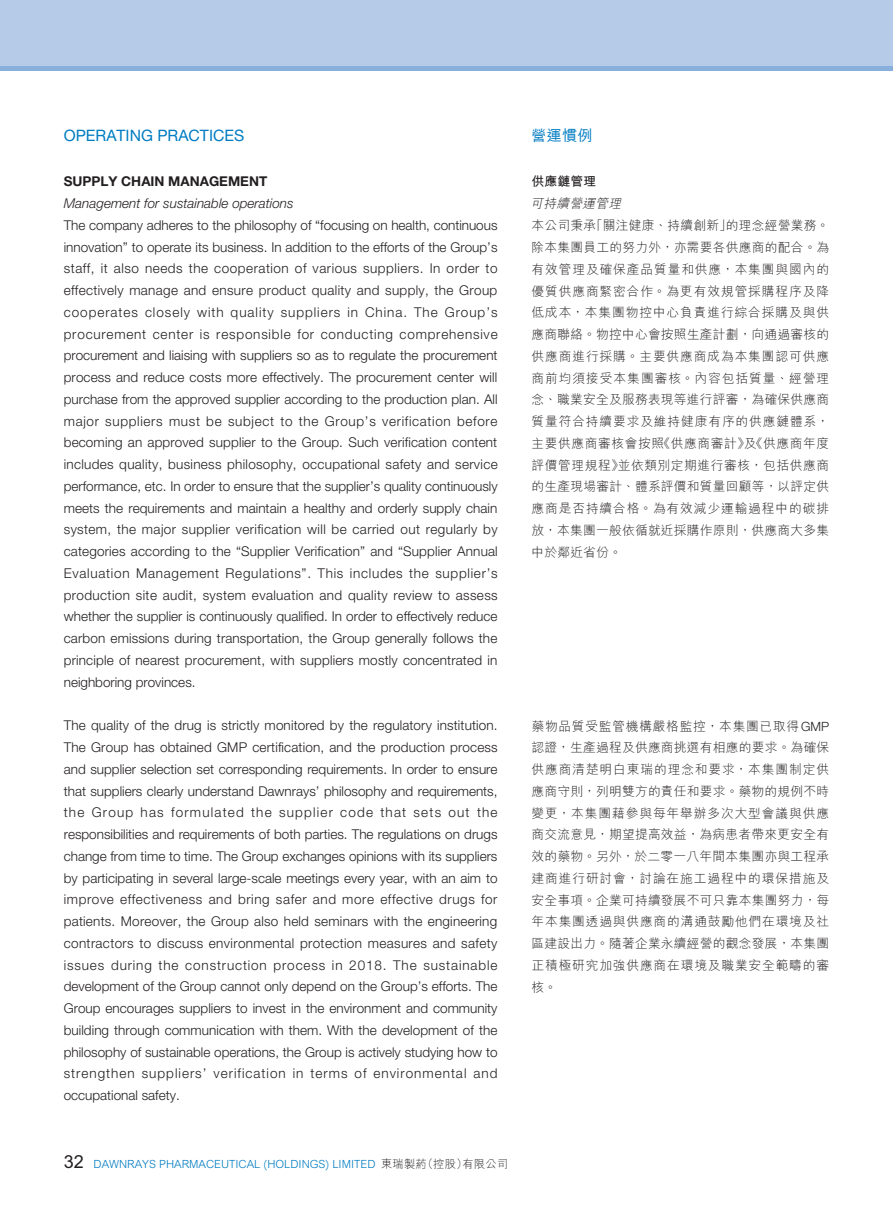
<style>
.page{position:relative;width:893px;height:1212px;background:#fff}
.page>*{position:absolute;margin:0;border:0;box-sizing:border-box;transform-origin:0 0}
._01_H1_E{font:15.75px "Helvetica Neue LT Std";color:#007cc2}
._001_H1_C{font:500 15px "M Hei HK";color:#007cc2}
._00_txt_E{font:300 13.5px/21.8px "Helvetica Neue LT Std";letter-spacing:.015em;color:#231f20;text-align:justify}
._03_H3_E{font:italic 300 13.5px "Helvetica Neue LT Std";color:#231f20}
._02_H2_E{font:700 13.5px "Helvetica Neue LT Std";color:#231f20}
._000_txt_C{font:300 12.75px/21.8px "M Hei HK";letter-spacing:.02em;color:#231f20;text-align:justify}
._003_H3_C{font:italic 300 12.75px "M Hei HK";color:#231f20}
._002_H2_C{font:700 12.75px "M Hei HK";letter-spacing:.02em;color:#231f20}
.t1{font:300 11.25px "M Hei HK";color:#007cc2}
.s1{font-weight:500;font-size:18px;color:#231f20}
.s2{color:#231f20}
.s3{font-family:"Helvetica Neue LT Std"}
</style>
<div class="page">
<div style="left:0;top:0;width:893px;height:67px;background:#b6cbe8"></div>
<hr style="left:0;top:67px;width:893px;height:4px;background:#89b0dc">
<p class="_01_H1_E" style="left:64px;top:126px;width:182px">OPERATING PRACTICES</p>
<p class="_02_H2_E" style="left:64px;top:172px;width:205px">SUPPLY CHAIN MANAGEMENT</p>
<p class="_03_H3_E" style="left:64px;top:195px;width:231px">Management for sustainable operations</p>
<p class="_00_txt_E" style="left:64px;top:214px;width:435px">The company adheres to the philosophy of “focusing on health, continuous innovation” to operate its business. In addition to the efforts of the Group’s staff, it also needs the cooperation of various suppliers. In order to effectively manage and ensure product quality and supply, the Group cooperates closely with quality suppliers in China. The Group’s procurement center is responsible for conducting comprehensive procurement and liaising with suppliers so as to regulate the procurement process and reduce costs more effectively. The procurement center will purchase from the approved supplier according to the production plan. All major suppliers must be subject to the Group’s verification before becoming an approved supplier to the Group. Such verification content includes quality, business philosophy, occupational safety and service performance, etc. In order to ensure that the supplier’s quality continuously meets the requirements and maintain a healthy and orderly supply chain system, the major supplier verification will be carried out regularly by categories according to the “Supplier Verification” and “Supplier Annual Evaluation Management Regulations”. This includes the supplier’s production site audit, system evaluation and quality review to assess whether the supplier is continuously qualified. In order to effectively reduce carbon emissions during transportation, the Group generally follows the principle of nearest procurement, with suppliers mostly concentrated in neighboring provinces.</p>
<p class="_00_txt_E" style="left:64px;top:714px;width:435px">The quality of the drug is strictly monitored by the regulatory institution.<br>The Group has obtained GMP certification, and the production process and supplier selection set corresponding requirements. In order to ensure that suppliers clearly understand Dawnrays’ philosophy and requirements, the Group has formulated the supplier code that sets out the responsibilities and requirements of both parties. The regulations on drugs change from time to time. The Group exchanges opinions with its suppliers by participating in several large-scale meetings every year, with an aim to improve effectiveness and bring safer and more effective drugs for patients. Moreover, the Group also held seminars with the engineering contractors to discuss environmental protection measures and safety issues during the construction process in 2018. The sustainable development of the Group cannot only depend on the Group’s efforts. The Group encourages suppliers to invest in the environment and community building through communication with them. With the development of the philosophy of sustainable operations, the Group is actively studying how to strengthen suppliers’ verification in terms of environmental and occupational safety.</p>
<p class="t1" style="left:64px;top:1158px;width:446px"><span class="s1">32</span> DAWNRAYS PHARMACEUTICAL (HOLDINGS) LIMITED <span class="s2">東瑞製葯（控股）有限公司</span></p>
<p class="_001_H1_C" style="left:531px;top:125px;width:62px">營運慣例</p>
<p class="_002_H2_C" style="left:531px;top:172px;width:66px">供應鏈管理</p>
<p class="_003_H3_C" style="left:530px;top:197px;width:95px">可持續營運管理</p>
<p class="_000_txt_C" style="left:531px;top:214px;width:299px">本公司秉承「關注健康、持續創新」的理念經營業務。除本集團員工的努力外，亦需要各供應商的配合。為有效管理及確保產品質量和供應，本集團與國內的優質供應商緊密合作。為更有效規管採購程序及降低成本，本集團物控中心負責進行綜合採購及與供應商聯絡。物控中心會按照生產計劃，向通過審核的供應商進行採購。主要供應商成為本集團認可供應商前均須接受本集團審核。內容包括質量、經營理念、職業安全及服務表現等進行評審，為確保供應商質量符合持續要求及維持健康有序的供應鏈體系，主要供應商審核會按照《供應商審計》及《供應商年度評價管理規程》並依類別定期進行審核，包括供應商的生產現場審計、體系評價和質量回顧等，以評定供應商是否持續合格。為有效減少運輸過程中的碳排放，本集團一般依循就近採購作原則，供應商大多集中於鄰近省份。</p>
<p class="_000_txt_C" style="left:531px;top:715px;width:299px">藥物品質受監管機構嚴格監控，本集團已取得<span class="s3">GMP</span>認證，生產過程及供應商挑選有相應的要求。為確保供應商清楚明白東瑞的理念和要求，本集團制定供應商守則，列明雙方的責任和要求。藥物的規例不時變更，本集團藉參與每年舉辦多次大型會議與供應商交流意見，期望提高效益，為病患者帶來更安全有效的藥物。另外，於二零一八年間本集團亦與工程承建商進行研討會，討論在施工過程中的環保措施及安全事項。企業可持續發展不可只靠本集團努力，每年本集團透過與供應商的溝通鼓勵他們在環境及社區建設出力。隨著企業永續經營的觀念發展，本集團正積極研究加強供應商在環境及職業安全範疇的審核。</p>
</div>
